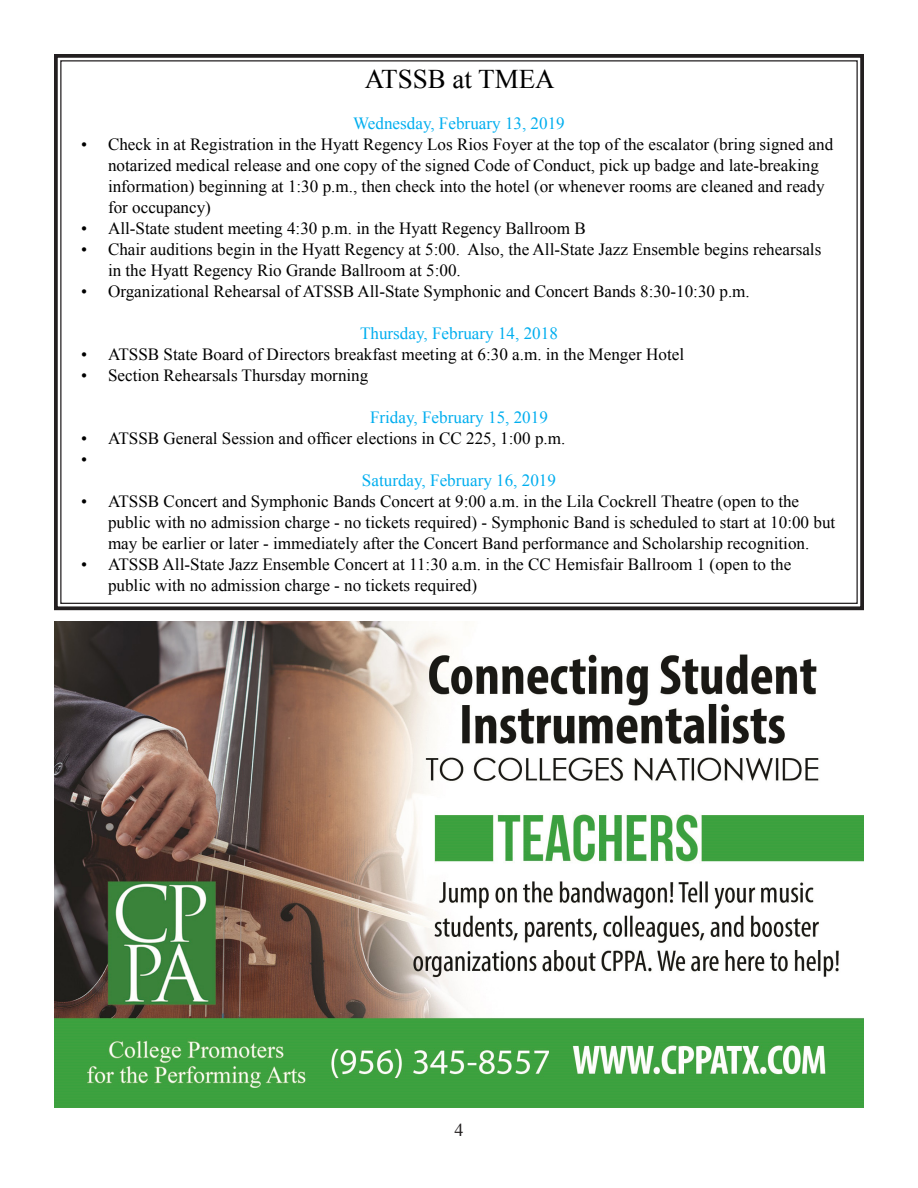
<style>
.page{position:relative;width:918px;height:1188px;background:#fff}
.page>*{position:absolute;margin:0;border:0;box-sizing:border-box;transform-origin:0 0}
.t1{font:27px "Times New Roman";color:#000}
.t2{font:18px "Times New Roman";color:#231f20}
.t3{font:17.1px/21px "Times New Roman";color:#000}
.t4{font:17.1px "Times New Roman";color:#00aeef}
</style>
<div class="page">
<svg style="left:54px;top:54px;width:810px;height:557px"></svg>
<img style="left:54px;top:621px;width:810px;height:486px">
<p class="t1" style="left:365px;top:61px;width:192px">ATSSB at TMEA</p>
<p class="t4" style="left:353px;top:112px;width:213px">Wednesday, February 13, 2019</p>
<p class="t3" style="left:108px;top:134px;width:727px;text-indent:-27px">• Check in at Registration in the Hyatt Regency Los Rios Foyer at the top of the escalator (bring signed and notarized medical release and one copy of the signed Code of Conduct, pick up badge and late-breaking information) beginning at 1:30 p.m., then check into the hotel (or whenever rooms are cleaned and ready for occupancy)</p>
<p class="t3" style="left:81px;top:218px;width:506px">• All-State student meeting 4:30 p.m. in the Hyatt Regency Ballroom B</p>
<p class="t3" style="left:108px;top:239px;width:715px;text-indent:-27px">• Chair auditions begin in the Hyatt Regency at 5:00. Also, the All-State Jazz Ensemble begins rehearsals in the Hyatt Regency Rio Grande Ballroom at 5:00.</p>
<p class="t3" style="left:81px;top:281px;width:670px">• Organizational Rehearsal of ATSSB All-State Symphonic and Concert Bands 8:30-10:30 p.m.</p>
<p class="t4" style="left:360px;top:322px;width:199px">Thursday, February 14, 2018</p>
<p class="t3" style="left:81px;top:344px;width:605px">• ATSSB State Board of Directors breakfast meeting at 6:30 a.m. in the Menger Hotel</p>
<p class="t3" style="left:81px;top:365px;width:289px">• Section Rehearsals Thursday morning</p>
<p class="t4" style="left:370px;top:406px;width:179px">Friday, February 15, 2019</p>
<p class="t3" style="left:81px;top:428px;width:486px">• ATSSB General Session and officer elections in CC 225, 1:00 p.m.</p>
<p class="t3" style="left:81px;top:449px;width:7px">•</p>
<p class="t4" style="left:362px;top:469px;width:196px">Saturday, February 16, 2019</p>
<p class="t3" style="left:108px;top:491px;width:729px;text-indent:-27px">• ATSSB Concert and Symphonic Bands Concert at 9:00 a.m. in the Lila Cockrell Theatre (open to the public with no admission charge - no tickets required) - Symphonic Band is scheduled to start at 10:00 but may be earlier or later - immediately after the Concert Band performance and Scholarship recognition.</p>
<p class="t3" style="left:108px;top:554px;width:685px;text-indent:-27px">• ATSSB All-State Jazz Ensemble Concert at 11:30 a.m. in the CC Hemisfair Ballroom 1 (open to the public with no admission charge - no tickets required)</p>
<p class="t2" style="left:454px;top:1118px;width:10px">4</p>
</div>
